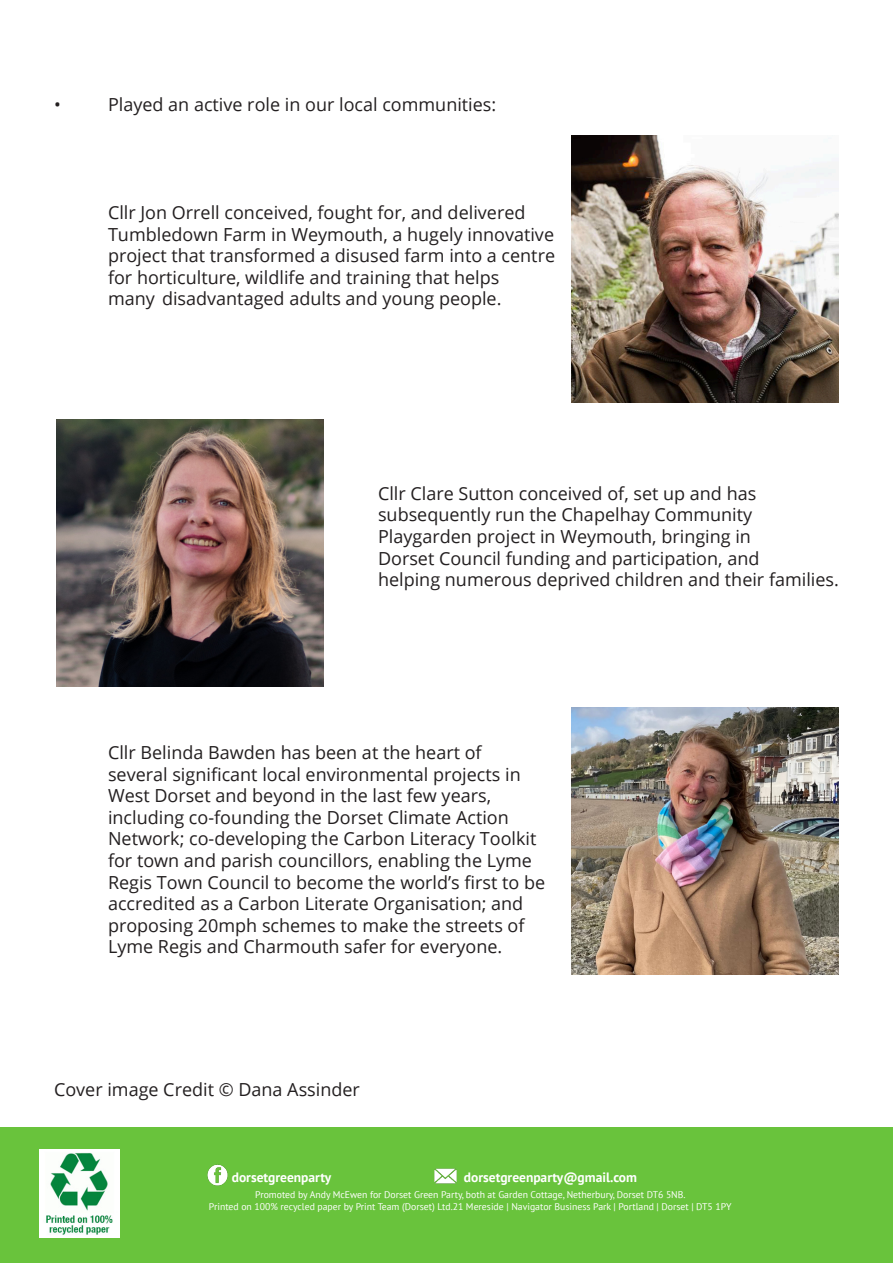
<style>
.page{position:relative;width:893px;height:1263px;background:#fff}
.page>*{position:absolute;margin:0;border:0;box-sizing:border-box;transform-origin:0 0}
.t1{font:18px/21.6px "Open Sans";color:#231f20}
.t2{font:700 13.5px "PT Sans";color:#fff}
.t3{font:9.75px/11.7px "PT Sans";color:#fff;text-align:center}
</style>
<div class="page">
<div style="left:0;top:1127px;width:893px;height:136px;background:#69c33c"></div>
<img style="left:207px;top:1164px;width:21px;height:22px">
<img style="left:434px;top:1168px;width:23px;height:16px">
<img style="left:39px;top:1149px;width:80px;height:88px">
<img style="left:571px;top:136px;width:267px;height:267px">
<img style="left:571px;top:708px;width:267px;height:267px">
<img style="left:57px;top:420px;width:267px;height:267px">
<p class="t1" style="left:54px;top:93px;width:8px">•</p>
<p class="t1" style="left:108px;top:93px;width:390px">Played an active role in our local communities:</p>
<p class="t1" style="left:108px;top:201px;width:449px">Cllr Jon Orrell conceived, fought for, and delivered Tumbledown Farm in Weymouth, a hugely innovative project that transformed a disused farm into a centre for horticulture, wildlife and training that helps<br>many disadvantaged adults and young people.</p>
<p class="t1" style="left:378px;top:482px;width:462px">Cllr Clare Sutton conceived of, set up and has subsequently run the Chapelhay Community Playgarden project in Weymouth, bringing in<br>Dorset Council funding and participation, and<br>helping numerous deprived children and their families.</p>
<p class="t1" style="left:108px;top:741px;width:439px">Cllr Belinda Bawden has been at the heart of several significant local environmental projects in West Dorset and beyond in the last few years, including co-founding the Dorset Climate Action Network; co-developing the Carbon Literacy Toolkit for town and parish councillors, enabling the Lyme Regis Town Council to become the world’s first to be accredited as a Carbon Literate Organisation; and proposing 20mph schemes to make the streets of Lyme Regis and Charmouth safer for everyone.</p>
<p class="t1" style="left:54px;top:1078px;width:307px">Cover image Credit © Dana Assinder</p>
<p class="t2" style="left:232px;top:1168px;width:101px">dorsetgreenparty</p>
<p class="t2" style="left:464px;top:1169px;width:175px">dorsetgreenparty@gmail.com</p>
<p class="t3" style="left:209px;top:1188px;width:524px">Promoted by Andy McEwen for Dorset Green Party, both at Garden Cottage, Netherbury, Dorset DT6 5NB.<br>Printed on 100% recycled paper by Print Team (Dorset) Ltd.21 Mereside | Navigator Business Park | Portland | Dorset | DT5 1PY</p>
</div>
